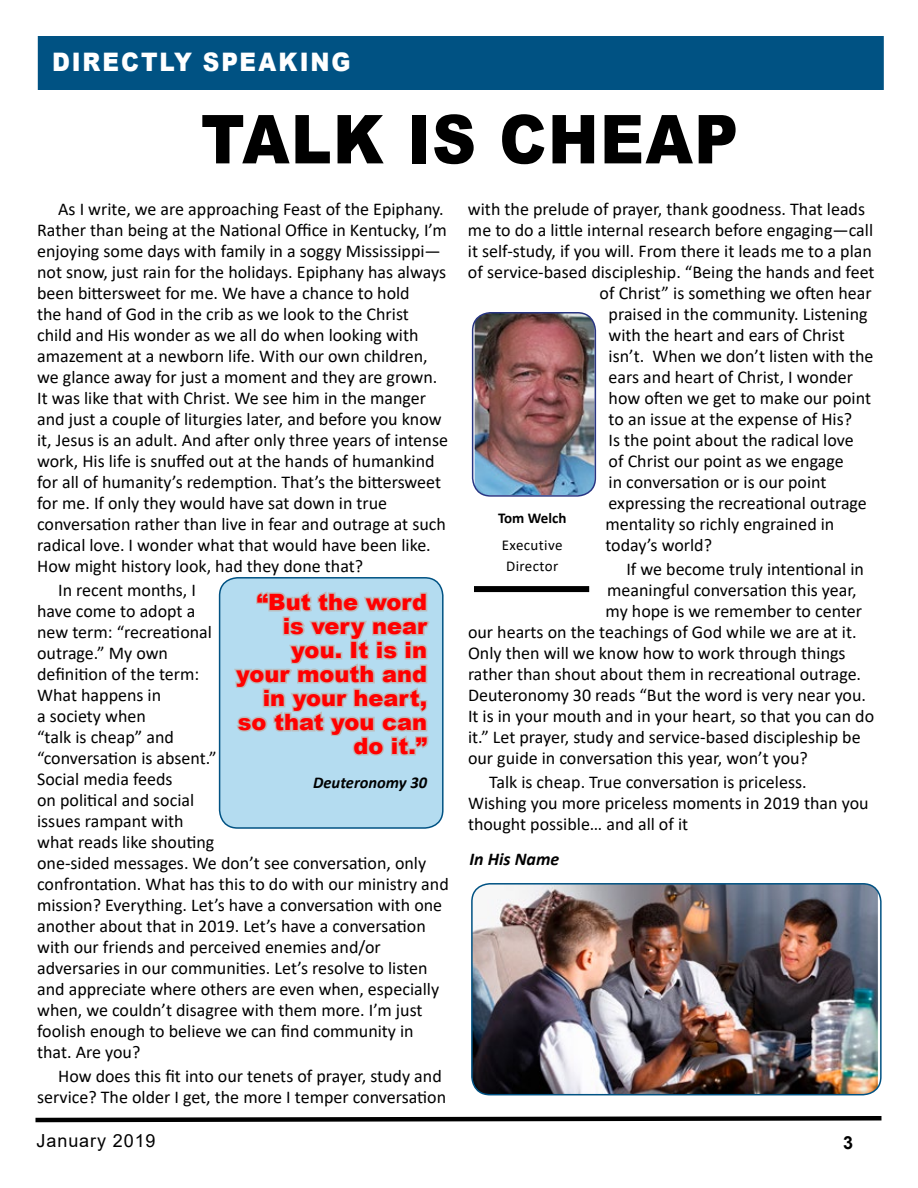
<style>
.page{position:relative;width:918px;height:1188px;background:#fff}
.page>*{position:absolute;margin:0;border:0;box-sizing:border-box;transform-origin:0 0}
.t1{font:900 67.5px "Arial";letter-spacing:.025em;color:#000;scale:.9 1}
.t2{font:900 25.5px "Arial";letter-spacing:.085em;color:#fff;scale:.9 1}
.t3{font:900 22.5px/24px "Arial";color:#f00;text-align:right}
.t4{font:18px/21px "Calibri";color:#000}
.t5{font:18px "Arial";letter-spacing:.05em;color:#000}
.t6{font:italic 700 18px "Calibri";color:#000}
.t7{font:700 18px "Arial";color:#000}
.t8{font:italic 700 16.5px "Calibri";color:#010202}
.t9{font:15px/21px "Calibri";letter-spacing:.025em;color:#000}
.t10{font:700 15px "Calibri";color:#000}
</style>
<div class="page">
<div style="left:38px;top:36px;width:846px;height:54px;background:#005283"></div>
<svg style="left:35px;top:1116px;width:847px;height:7px"></svg>
<div style="left:474px;top:586px;width:115px;height:6px;background:#000"></div>
<img style="left:475px;top:313px;width:120px;height:182px">
<div style="left:472px;top:312px;width:124px;height:185px;border:2px solid #283583;border-radius:18px"></div>
<div style="left:220px;top:578px;width:223px;height:250px;background:#b4dcf0;border-radius:18px"></div>
<div style="left:219px;top:577px;width:225px;height:252px;border:2px solid #005283;border-radius:18px"></div>
<svg style="left:234px;top:591px;width:196px;height:165px"></svg>
<img style="left:472px;top:884px;width:406px;height:211px">
<div style="left:471px;top:883px;width:411px;height:212px;border:2px solid #005283;border-radius:18px"></div>
<h2 class="t2" style="left:52px;top:43px;width:333px">DIRECTLY SPEAKING</h2>
<h1 class="t1" style="left:201px;top:90px;width:598px">TALK IS CHEAP</h1>
<p class="t4" style="left:37px;top:198px;width:412px;text-indent:21px">As I write, we are approaching Feast of the Epiphany.<br>Rather than being at the National Office in Kentucky, I’m enjoying some days with family in a soggy Mississippi— not snow, just rain for the holidays. Epiphany has always been bittersweet for me. We have a chance to hold<br>the hand of God in the crib as we look to the Christ child and His wonder as we all do when looking with amazement at a newborn life. With our own children, we glance away for just a moment and they are grown.<br>It was like that with Christ. We see him in the manger and just a couple of liturgies later, and before you know it, Jesus is an adult. And after only three years of intense work, His life is snuffed out at the hands of humankind for all of humanity’s redemption. That’s the bittersweet for me. If only they would have sat down in true conversation rather than live in fear and outrage at such radical love. I wonder what that would have been like.<br>How might history look, had they done that?</p>
<p class="t4" style="left:37px;top:579px;width:413px;text-indent:21px">In recent months, I<br>have come to adopt a<br>new term: “recreational<br>outrage.” My own<br>definition of the term:<br>What happens in<br>a society when<br>“talk is cheap” and<br>“conversation is absent.”<br>Social media feeds<br>on political and social<br>issues rampant with<br>what reads like shouting<br>one-sided messages. We don’t see conversation, only confrontation. What has this to do with our ministry and mission? Everything. Let’s have a conversation with one another about that in 2019. Let’s have a conversation with our friends and perceived enemies and/or adversaries in our communities. Let’s resolve to listen and appreciate where others are even when, especially when, we couldn’t disagree with them more. I’m just foolish enough to believe we can find community in that. Are you?</p>
<p class="t4" style="left:37px;top:1065px;width:411px;text-align:right">How does this fit into our tenets of prayer, study and service? The older I get, the more I temper conversation</p>
<p class="t4" style="left:468px;top:198px;width:399px">with the prelude of prayer, thank goodness. That leads</p>
<p class="t4" style="left:468px;top:219px;width:407px">me to do a little internal research before engaging—call</p>
<p class="t4" style="left:468px;top:240px;width:405px">it self-study, if you will. From there it leads me to a plan</p>
<p class="t4" style="left:468px;top:261px;width:408px">of service-based discipleship. “Being the hands and feet</p>
<p class="t4" style="left:600px;top:282px;width:274px">of Christ” is something we often hear</p>
<p class="t4" style="left:609px;top:303px;width:261px">praised in the community. Listening</p>
<p class="t4" style="left:609px;top:324px;width:238px">with the heart and ears of Christ</p>
<p class="t4" style="left:609px;top:345px;width:266px">isn’t. When we don’t listen with the</p>
<p class="t4" style="left:609px;top:366px;width:246px">ears and heart of Christ, I wonder</p>
<p class="t4" style="left:609px;top:387px;width:264px">how often we get to make our point</p>
<p class="t4" style="left:609px;top:408px;width:245px">to an issue at the expense of His?</p>
<p class="t4" style="left:609px;top:429px;width:247px">Is the point about the radical love</p>
<p class="t4" style="left:609px;top:450px;width:237px">of Christ our point as we engage</p>
<p class="t4" style="left:609px;top:471px;width:219px">in conversation or is our point</p>
<p class="t4" style="left:609px;top:492px;width:260px">expressing the recreational outrage</p>
<p class="t4" style="left:605px;top:513px;width:231px">mentality so richly engrained in</p>
<p class="t4" style="left:605px;top:535px;width:108px">today’s world?</p>
<p class="t4" style="left:626px;top:558px;width:239px">If we become truly intentional in</p>
<p class="t4" style="left:607px;top:580px;width:251px">meaningful conversation this year,</p>
<p class="t4" style="left:606px;top:601px;width:258px">my hope is we remember to center</p>
<p class="t4" style="left:468px;top:622px;width:390px">our hearts on the teachings of God while we are at it.</p>
<p class="t4" style="left:468px;top:643px;width:379px">Only then will we know how to work through things</p>
<p class="t4" style="left:468px;top:664px;width:395px">rather than shout about them in recreational outrage.</p>
<p class="t4" style="left:468px;top:685px;width:400px">Deuteronomy 30 reads “But the word is very near you.</p>
<p class="t4" style="left:468px;top:706px;width:408px">It is in your mouth and in your heart, so that you can do</p>
<p class="t4" style="left:468px;top:727px;width:394px">it.” Let prayer, study and service-based discipleship be</p>
<p class="t4" style="left:468px;top:748px;width:341px">our guide in conversation this year, won’t you?</p>
<p class="t4" style="left:468px;top:772px;width:402px;text-indent:21px">Talk is cheap. True conversation is priceless.<br>Wishing you more priceless moments in 2019 than you thought possible… and all of it</p>
<p class="t6" style="left:470px;top:846px;width:91px">In His Name</p>
<p class="t10" style="left:498px;top:507px;width:70px">Tom Welch</p>
<p class="t9" style="left:502px;top:534px;width:62px">Executive<br>Director</p>
<p class="t3" style="left:236px;top:589px;width:192px">“But the word is very near you. It is in your mouth and in your heart, so that you can do it.”</p>
<p class="t8" style="left:313px;top:771px;width:116px">Deuteronomy 30</p>
<p class="t5" style="left:37px;top:1128px;width:120px">January 2019</p>
<p class="t7" style="left:843px;top:1130px;width:12px">3</p>
</div>
